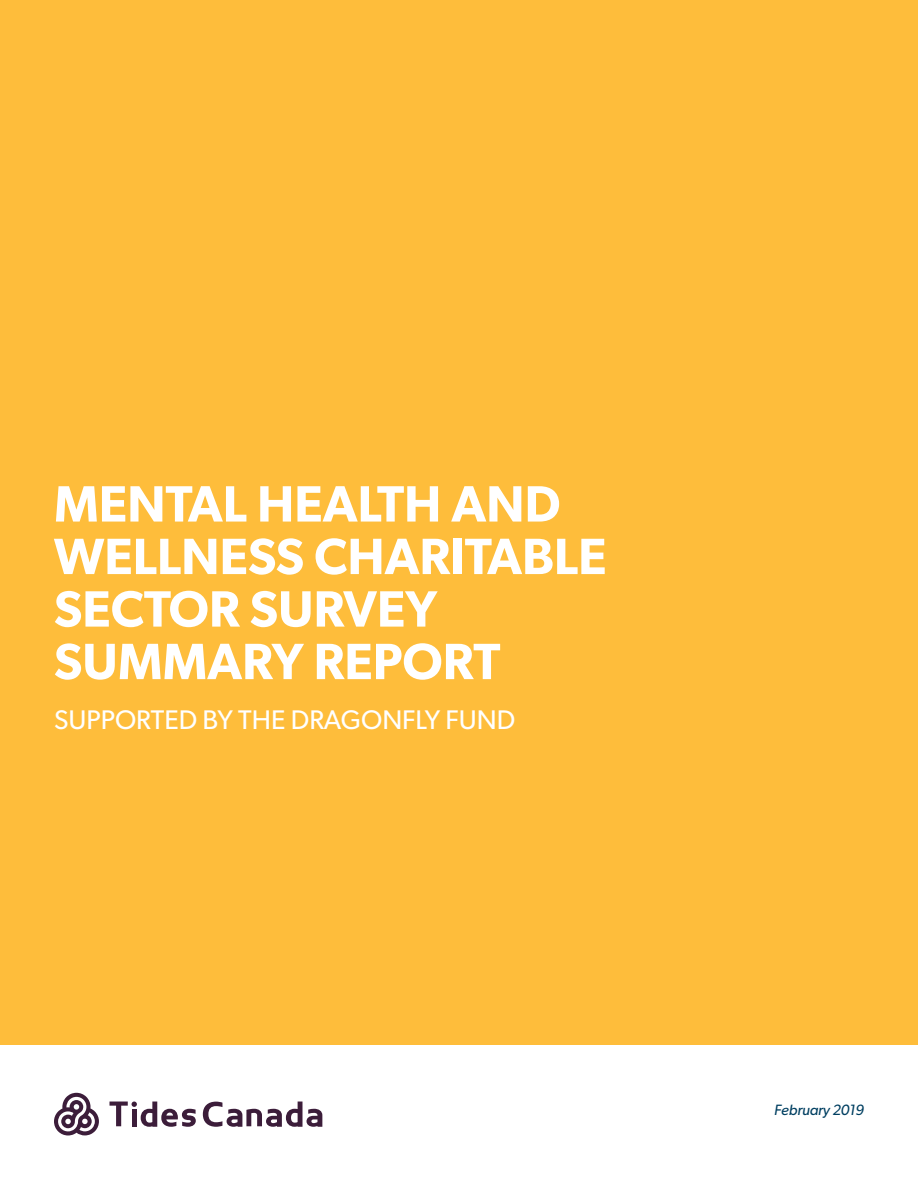
<style>
.page{position:relative;width:918px;height:1188px;background:#fff}
.page>*{position:absolute;margin:0;border:0;box-sizing:border-box;transform-origin:0 0}
.t1{font:600 51.15px/52.5px "Gibson";color:#fff}
.t2{font:27px "Gibson";color:#fff}
.t3{font:italic 15px "Gibson";letter-spacing:-.01em;color:#003f61}
</style>
<div class="page">
<div style="left:0;top:0;width:918px;height:1044px;background:#febd3b"></div>
<svg style="left:54px;top:1093px;width:45px;height:42px"></svg>
<svg style="left:203px;top:1102px;width:119px;height:25px"></svg>
<svg style="left:110px;top:1102px;width:86px;height:25px"></svg>
<p class="t1" style="left:54px;top:476px;width:554px">MENTAL HEALTH AND<br>WELLNESS CHARITABLE<br>SECTOR SURVEY<br>SUMMARY REPORT</p>
<p class="t2" style="left:54px;top:703px;width:463px">SUPPORTED BY THE DRAGONFLY FUND</p>
<p class="t3" style="left:774px;top:1101px;width:91px">February 2019</p>
</div>
